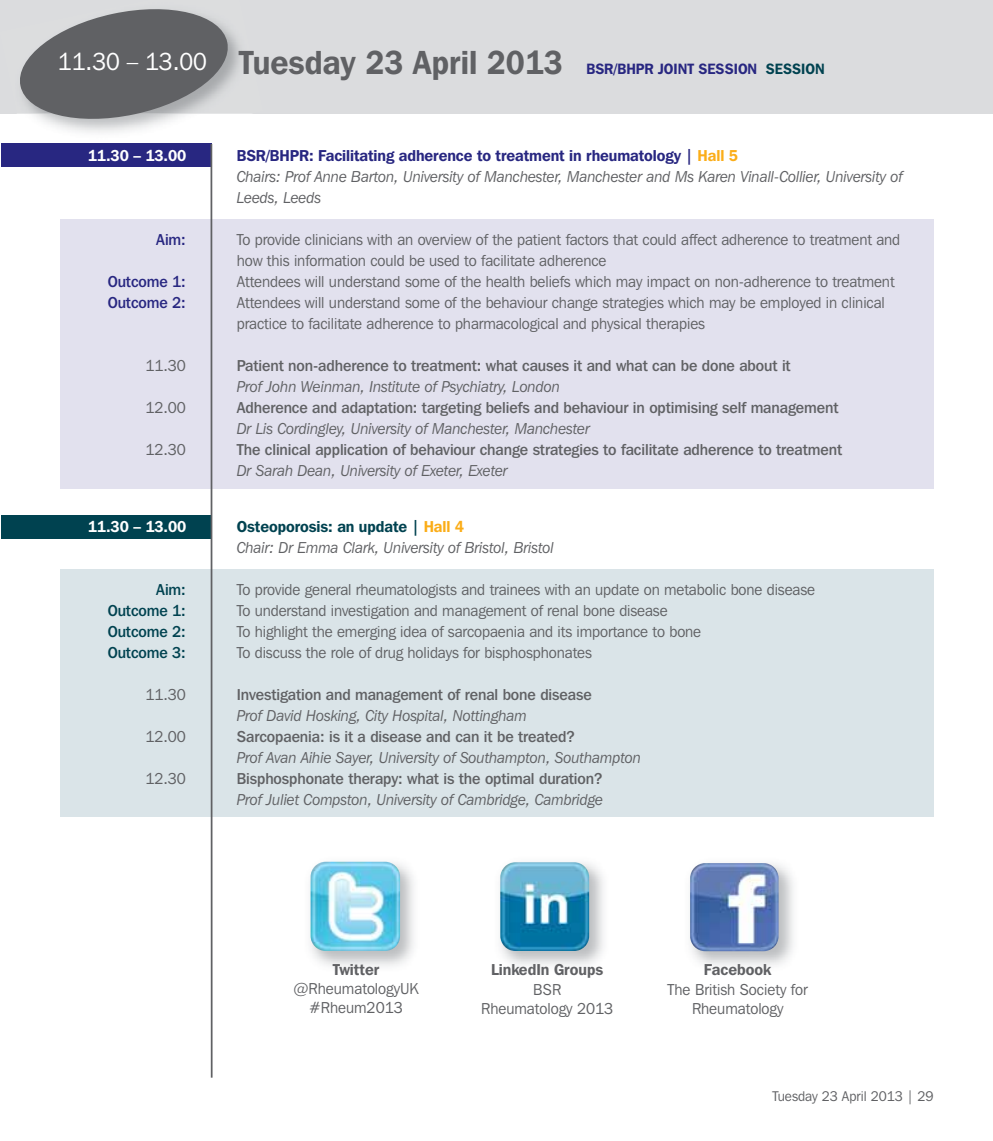
<style>
.page{position:relative;width:993px;height:1141px;background:#fff}
.page>*{position:absolute;margin:0;border:0;box-sizing:border-box;transform-origin:0 0}
.t1{font:600 33.25px "Franklin Gothic IT Cby BT";color:#606164;scale:.94 1}
.t2{font:15.75px/19.2px "Franklin Gothic IT Cby BT";letter-spacing:-.005em;color:#606164;text-align:center;scale:.96 1}
.t3{font:italic 15.75px/21px "Franklin Gothic IT Cby BT";letter-spacing:-.005em;color:#606164;scale:.96 1}
.t4{font:500 15.75px "Franklin Gothic IT Cby BT";letter-spacing:-.005em;color:#606164;scale:.96 1}
.t5{font:500 15.75px "Franklin Gothic IT Cby BT";letter-spacing:-.005em;color:#004250;scale:.96 1}
.t6{font:600 15.75px "Franklin Gothic IT Cby BT";color:#606164;scale:.96 1}
.t7{font:600 15.75px "Franklin Gothic IT Cby BT";letter-spacing:-.005em;color:#fff;scale:.96 1}
.t8{font:500 15.75px "Franklin Gothic IT Cby BT";letter-spacing:-.005em;color:#282781;scale:.96 1}
.t9{font:600 14.88px "Franklin Gothic IT Cby BT";color:#282781;scale:.94 1}
.t10{font:14px "Franklin Gothic IT Cby BT";color:#606164;scale:.96 1}
.s1{font-weight:400;font-size:24.5px;color:#fff}
.s2{color:#004250}
.s3{font-weight:600;font-style:normal;color:#282781}
.s4{font-weight:600;font-style:normal;color:#fbad18}
.s5{font-weight:600;font-style:normal;color:#004250}
</style>
<div class="page">
<div style="left:0;top:0;width:992px;height:113px;background:#dbdcde"></div>
<img style="left:17px;top:113px;width:236px;height:49px">
<svg style="left:15px;top:8px;width:218px;height:118px"></svg>
<div style="left:1px;top:144px;width:211px;height:23px;background:#282781"></div>
<div style="left:1px;top:516px;width:210px;height:23px;background:#004250"></div>
<div style="left:60px;top:219px;width:873px;height:269px;background:#e2e1ee"></div>
<div style="left:60px;top:570px;width:873px;height:247px;background:#dae4e8"></div>
<hr style="left:210px;top:144px;width:2px;height:934px;background:#606164">
<img style="left:310px;top:861px;width:104px;height:105px">
<img style="left:310px;top:862px;width:90px;height:89px;border-radius:15px">
<img style="left:500px;top:862px;width:103px;height:104px">
<img style="left:500px;top:862px;width:89px;height:89px;border-radius:15px">
<img style="left:690px;top:863px;width:103px;height:103px">
<img style="left:690px;top:863px;width:88px;height:88px;border-radius:15px">
<h1 class="t1" style="left:58px;top:51px;width:538px"><span class="s1">11.30 – 13.00</span> Tuesday 23 April 2013</h1>
<p class="t9" style="left:586px;top:64px;width:255px">BSR/BHPR JOINT SESSION <span class="s2">SESSION</span></p>
<p class="t7" style="left:88px;top:150px;width:104px">11.30 – 13.00</p>
<p class="t3" style="left:237px;top:146px;width:695px"><span class="s3">BSR/BHPR: Facilitating adherence to treatment in rheumatology |</span> <span class="s4">Hall 5<br></span>Chairs: Prof Anne Barton, University of Manchester, Manchester and Ms Karen Vinall-Collier, University of<br>Leeds, Leeds</p>
<p class="t8" style="left:156px;top:234px;width:32px">Aim:</p>
<p class="t2" style="left:237px;top:230px;width:692px;line-height:21px;text-align:left">To provide clinicians with an overview of the patient factors that could affect adherence to treatment and how this information could be used to facilitate adherence</p>
<p class="t8" style="left:108px;top:276px;width:83px">Outcome 1:</p>
<p class="t2" style="left:237px;top:273px;width:686px">Attendees will understand some of the health beliefs which may impact on non-adherence to treatment</p>
<p class="t8" style="left:108px;top:297px;width:83px">Outcome 2:</p>
<p class="t2" style="left:237px;top:293px;width:676px;line-height:21px;text-align:left">Attendees will understand some of the behaviour change strategies which may be employed in clinical practice to facilitate adherence to pharmacological and physical therapies</p>
<p class="t2" style="left:145px;top:357px;width:43px">11.30</p>
<p class="t4" style="left:237px;top:360px;width:578px">Patient non-adherence to treatment: what causes it and what can be done about it</p>
<p class="t3" style="left:237px;top:377px;width:338px">Prof John Weinman, Institute of Psychiatry, London</p>
<p class="t2" style="left:145px;top:399px;width:43px">12.00</p>
<p class="t4" style="left:237px;top:402px;width:628px">Adherence and adaptation: targeting beliefs and behaviour in optimising self management</p>
<p class="t3" style="left:237px;top:419px;width:369px">Dr Lis Cordingley, University of Manchester, Manchester</p>
<p class="t2" style="left:145px;top:441px;width:43px">12.30</p>
<p class="t4" style="left:237px;top:444px;width:632px">The clinical application of behaviour change strategies to facilitate adherence to treatment</p>
<p class="t3" style="left:237px;top:461px;width:283px">Dr Sarah Dean, University of Exeter, Exeter</p>
<p class="t7" style="left:88px;top:521px;width:104px">11.30 – 13.00</p>
<p class="t3" style="left:237px;top:517px;width:331px"><span class="s5">Osteoporosis: an update |</span> <span class="s4">Hall 4<br></span>Chair: Dr Emma Clark, University of Bristol, Bristol</p>
<p class="t5" style="left:156px;top:584px;width:32px">Aim:</p>
<p class="t2" style="left:237px;top:581px;width:603px">To provide general rheumatologists and trainees with an update on metabolic bone disease</p>
<p class="t5" style="left:108px;top:605px;width:83px">Outcome 1:</p>
<p class="t2" style="left:237px;top:602px;width:450px">To understand investigation and management of renal bone disease</p>
<p class="t5" style="left:108px;top:626px;width:83px">Outcome 2:</p>
<p class="t2" style="left:237px;top:623px;width:485px">To highlight the emerging idea of sarcopaenia and its importance to bone</p>
<p class="t5" style="left:108px;top:647px;width:83px">Outcome 3:</p>
<p class="t2" style="left:237px;top:644px;width:371px">To discuss the role of drug holidays for bisphosphonates</p>
<p class="t2" style="left:145px;top:686px;width:43px">11.30</p>
<p class="t4" style="left:237px;top:689px;width:371px">Investigation and management of renal bone disease</p>
<p class="t3" style="left:237px;top:706px;width:304px">Prof David Hosking, City Hospital, Nottingham</p>
<p class="t2" style="left:145px;top:728px;width:43px">12.00</p>
<p class="t4" style="left:237px;top:731px;width:353px">Sarcopaenia: is it a disease and can it be treated?</p>
<p class="t3" style="left:237px;top:748px;width:422px">Prof Avan Aihie Sayer, University of Southampton, Southampton</p>
<p class="t2" style="left:145px;top:770px;width:43px">12.30</p>
<p class="t4" style="left:237px;top:773px;width:382px">Bisphosphonate therapy: what is the optimal duration?</p>
<p class="t3" style="left:237px;top:790px;width:383px">Prof Juliet Compston, University of Cambridge, Cambridge</p>
<p class="t6" style="left:332px;top:964px;width:50px">Twitter</p>
<p class="t2" style="left:293px;top:980px;width:132px">@RheumatologyUK #Rheum2013</p>
<p class="t6" style="left:491px;top:964px;width:118px">LinkedIn Groups</p>
<p class="t2" style="left:481px;top:981px;width:139px">BSR<br>Rheumatology 2013</p>
<p class="t6" style="left:703px;top:965px;width:72px">Facebook</p>
<p class="t2" style="left:667px;top:981px;width:147px">The British Society for<br>Rheumatology</p>
<p class="t10" style="left:772px;top:1091px;width:169px">Tuesday 23 April 2013 | 29</p>
</div>
